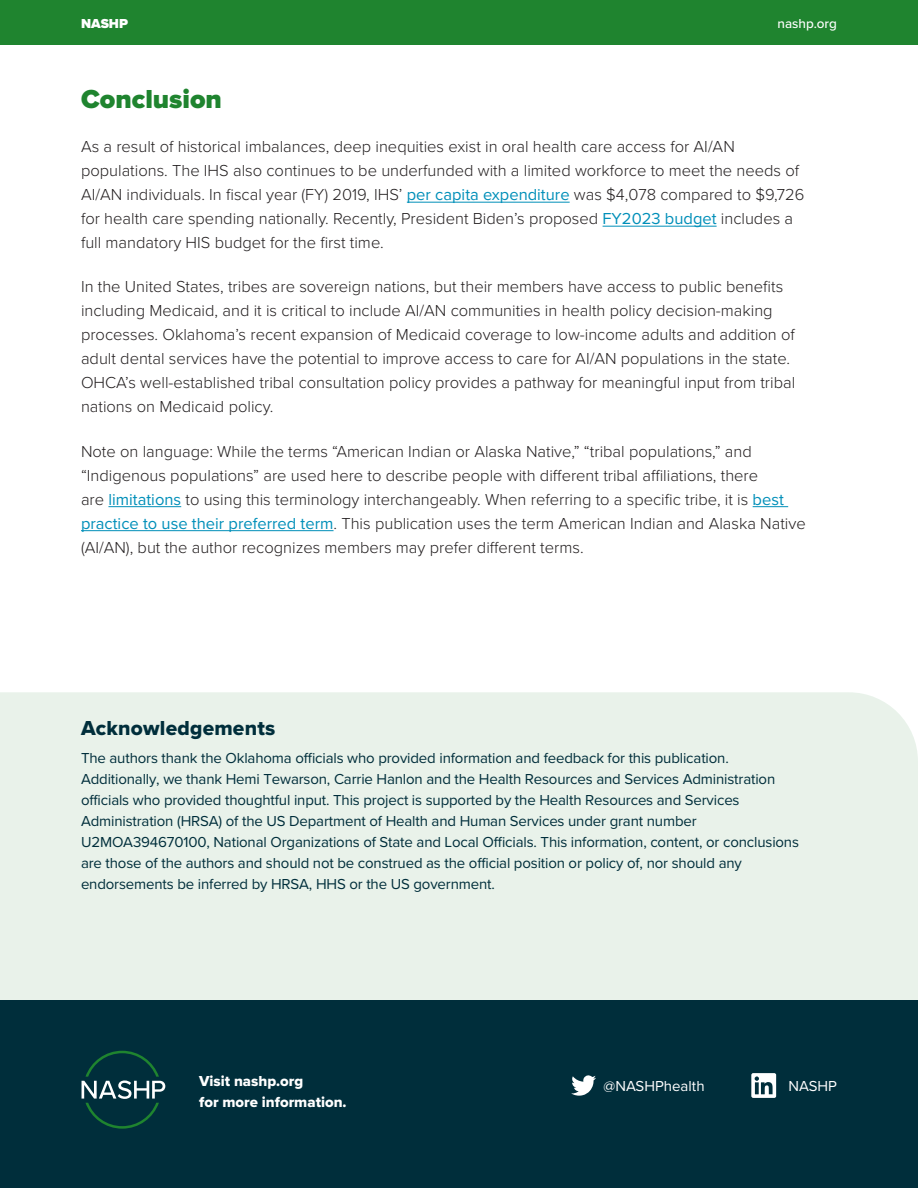
<style>
.page{position:relative;width:918px;height:1188px;background:#fff}
.page>*{position:absolute;margin:0;border:0;box-sizing:border-box;transform-origin:0 0}
.Headling_1{font:900 27px "Proxima Nova";color:#1f842f}
.t1{font:21px "Proxima Nova Extrabld";letter-spacing:.01em;color:#002e3b}
.Headling_1-2{font:300 16.5px/24px "Proxima Nova";color:#231f20}
.t2{font:15px/21px "Proxima Nova";letter-spacing:-.01em;color:#002e3b}
.t3{font:15px/21px "Proxima Nova Extrabld";color:#fff}
.t4{font:15px "Proxima Nova";color:#fff}
.t5{font:500 13.5px "Proxima Nova";color:#fff}
.t6{font:900 13.5px "Proxima Nova";color:#fff}
.s1{font-weight:400;color:#008fb9}
</style>
<div class="page">
<div style="left:0;top:0;width:918px;height:45px;background:#1f842f"></div>
<div style="left:0;top:692px;width:918px;height:308px;background:#e9f2ea"></div>
<div style="left:0;top:1000px;width:918px;height:188px;background:#002e3b"></div>
<svg style="left:82px;top:1051px;width:83px;height:78px"></svg>
<svg style="left:751px;top:1073px;width:25px;height:25px"></svg>
<svg style="left:571px;top:1075px;width:25px;height:21px"></svg>
<hr style="left:407px;top:202px;width:163px;height:1px;background:#008fb9">
<hr style="left:603px;top:226px;width:114px;height:1px;background:#008fb9">
<hr style="left:108px;top:506px;width:73px;height:1px;background:#008fb9">
<hr style="left:753px;top:506px;width:35px;height:1px;background:#008fb9">
<hr style="left:81px;top:530px;width:253px;height:1px;background:#008fb9">
<p class="t6" style="left:81px;top:13px;width:49px">NASHP</p>
<p class="t5" style="left:777px;top:13px;width:61px">nashp.org</p>
<p class="Headling_1" style="left:81px;top:79px;width:143px">Conclusion</p>
<p class="Headling_1-2" style="left:81px;top:134px;width:725px">As a result of historical imbalances, deep inequities exist in oral health care access for AI/AN populations. The IHS also continues to be underfunded with a limited workforce to meet the needs of AI/AN individuals. In fiscal year (FY) 2019, IHS’ <span class="s1">per capita expenditure</span> was $4,078 compared to $9,726 for health care spending nationally. Recently, President Biden’s proposed <span class="s1">FY2023 budget</span> includes a full mandatory HIS budget for the first time.</p>
<p class="Headling_1-2" style="left:81px;top:274px;width:716px">In the United States, tribes are sovereign nations, but their members have access to public benefits including Medicaid, and it is critical to include AI/AN communities in health policy decision-making processes. Oklahoma’s recent expansion of Medicaid coverage to low-income adults and addition of adult dental services have the potential to improve access to care for AI/AN populations in the state.<br>OHCA’s well-established tribal consultation policy provides a pathway for meaningful input from tribal nations on Medicaid policy.</p>
<p class="Headling_1-2" style="left:81px;top:438px;width:726px">Note on language: While the terms “American Indian or Alaska Native,” “tribal populations,” and “Indigenous populations” are used here to describe people with different tribal affiliations, there<br>are <span class="s1">limitations</span> to using this terminology interchangeably. When referring to a specific tribe, it is <span class="s1">best practice to use their preferred term</span>. This publication uses the term American Indian and Alaska Native (AI/AN), but the author recognizes members may prefer different terms.</p>
<p class="t1" style="left:81px;top:713px;width:196px">Acknowledgements</p>
<p class="t2" style="left:81px;top:747px;width:720px">The authors thank the Oklahoma officials who provided information and feedback for this publication.<br>Additionally, we thank Hemi Tewarson, Carrie Hanlon and the Health Resources and Services Administration officials who provided thoughtful input. This project is supported by the Health Resources and Services Administration (HRSA) of the US Department of Health and Human Services under grant number U2MOA394670100, National Organizations of State and Local Officials. This information, content, or conclusions are those of the authors and should not be construed as the official position or policy of, nor should any endorsements be inferred by HRSA, HHS or the US government.</p>
<p class="t3" style="left:199px;top:1070px;width:149px">Visit nashp.org<br>for more information.</p>
<p class="t4" style="left:604px;top:1075px;width:102px">@NASHPhealth</p>
<p class="t4" style="left:788px;top:1075px;width:50px">NASHP</p>
</div>
